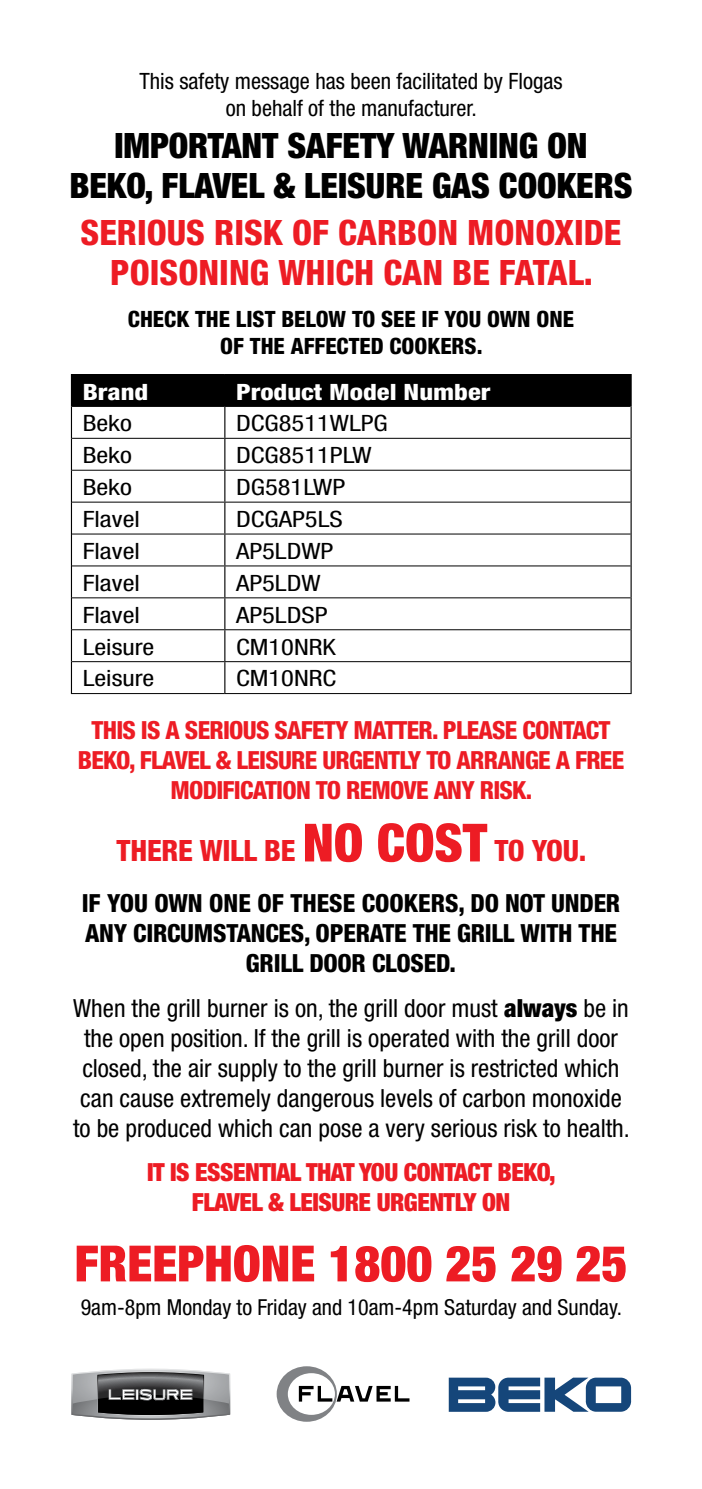
<style>
.page{position:relative;width:702px;height:1489px;background:#fff}
.page>*{position:absolute;margin:0;border:0;box-sizing:border-box;transform-origin:0 0}
.t1{font:900 condensed 50px "Helvetica Neue";color:#ed1c24}
.t2{font:900 condensed 35px/40px "Helvetica Neue";color:#000;text-align:center}
.t3{font:800 condensed 35px "Helvetica Neue";color:#ed1c24}
.t4{font:800 condensed 29.5px "Helvetica Neue";letter-spacing:-.01em;color:#ed1c24}
.t5{font:condensed 25px/30px "Helvetica Neue";color:#000;text-align:center}
.t6{font:800 condensed 25px/30px "Helvetica Neue";letter-spacing:-.03em;color:#ed1c24;text-align:center}
.t7{font:800 condensed 25px/30px "Helvetica Neue";letter-spacing:-.01em;color:#000;text-align:center}
.t8{font:900 condensed 25px/30px "Helvetica Neue";letter-spacing:-.02em;color:#ed1c24;text-align:center}
.t9{font:condensed 22.5px "Helvetica Neue";color:#000;scale:1.18 1}
.t10{font:condensed 22.5px/27.5px "Helvetica Neue";color:#000;text-align:center}
.t11{font:800 condensed 22.5px/27.5px "Helvetica Neue";color:#000;text-align:center}
.t12{font:800 condensed 22.5px "Helvetica Neue";color:#fff;scale:1.18 1}
.t13{font:condensed 22px "Helvetica Neue";color:#000}
.s1{font-weight:900;font-size:52.75px}
.s2{font-weight:900}
</style>
<div class="page">
<div style="left:72px;top:375px;width:558px;height:31px;background:#000"></div>
<svg style="left:72px;top:407px;width:558px;height:286px"></svg>
<hr style="left:71px;top:374px;width:154px;height:1px;background:#000">
<hr style="left:225px;top:374px;width:406px;height:1px;background:#000">
<hr style="left:72px;top:406px;width:153px;height:1px;background:#000">
<hr style="left:225px;top:406px;width:405px;height:1px;background:#000">
<hr style="left:72px;top:438px;width:153px;height:1px;background:#000">
<hr style="left:225px;top:438px;width:405px;height:1px;background:#000">
<hr style="left:72px;top:469px;width:153px;height:1px;background:#000">
<hr style="left:225px;top:469px;width:405px;height:1px;background:#000">
<hr style="left:72px;top:501px;width:153px;height:1px;background:#000">
<hr style="left:225px;top:501px;width:405px;height:1px;background:#000">
<hr style="left:72px;top:533px;width:153px;height:1px;background:#000">
<hr style="left:225px;top:533px;width:405px;height:1px;background:#000">
<hr style="left:72px;top:565px;width:153px;height:1px;background:#000">
<hr style="left:225px;top:565px;width:405px;height:1px;background:#000">
<hr style="left:72px;top:597px;width:153px;height:1px;background:#000">
<hr style="left:225px;top:597px;width:405px;height:1px;background:#000">
<hr style="left:72px;top:629px;width:153px;height:1px;background:#000">
<hr style="left:225px;top:629px;width:405px;height:1px;background:#000">
<hr style="left:72px;top:661px;width:153px;height:1px;background:#000">
<hr style="left:225px;top:661px;width:405px;height:1px;background:#000">
<hr style="left:71px;top:693px;width:154px;height:1px;background:#000">
<hr style="left:225px;top:693px;width:406px;height:1px;background:#000">
<hr style="left:71px;top:375px;width:1px;height:31px;background:#000">
<hr style="left:224px;top:375px;width:1px;height:31px;background:#000">
<hr style="left:630px;top:375px;width:1px;height:31px;background:#000">
<hr style="left:71px;top:406px;width:1px;height:32px;background:#000">
<hr style="left:224px;top:407px;width:1px;height:31px;background:#000">
<hr style="left:630px;top:406px;width:1px;height:32px;background:#000">
<hr style="left:71px;top:438px;width:1px;height:32px;background:#000">
<hr style="left:224px;top:439px;width:1px;height:30px;background:#000">
<hr style="left:630px;top:438px;width:1px;height:32px;background:#000">
<hr style="left:71px;top:470px;width:1px;height:32px;background:#000">
<hr style="left:224px;top:470px;width:1px;height:31px;background:#000">
<hr style="left:630px;top:470px;width:1px;height:32px;background:#000">
<hr style="left:71px;top:502px;width:1px;height:32px;background:#000">
<hr style="left:224px;top:502px;width:1px;height:31px;background:#000">
<hr style="left:630px;top:502px;width:1px;height:32px;background:#000">
<hr style="left:71px;top:534px;width:1px;height:32px;background:#000">
<hr style="left:224px;top:534px;width:1px;height:31px;background:#000">
<hr style="left:630px;top:534px;width:1px;height:32px;background:#000">
<hr style="left:71px;top:566px;width:1px;height:32px;background:#000">
<hr style="left:224px;top:566px;width:1px;height:31px;background:#000">
<hr style="left:630px;top:566px;width:1px;height:32px;background:#000">
<hr style="left:71px;top:598px;width:1px;height:31px;background:#000">
<hr style="left:224px;top:598px;width:1px;height:31px;background:#000">
<hr style="left:630px;top:598px;width:1px;height:31px;background:#000">
<hr style="left:71px;top:629px;width:1px;height:32px;background:#000">
<hr style="left:224px;top:630px;width:1px;height:31px;background:#000">
<hr style="left:630px;top:629px;width:1px;height:32px;background:#000">
<hr style="left:71px;top:661px;width:1px;height:32px;background:#000">
<hr style="left:224px;top:662px;width:1px;height:31px;background:#000">
<hr style="left:630px;top:661px;width:1px;height:32px;background:#000">
<svg style="left:276px;top:1366px;width:133px;height:55px"></svg>
<svg style="left:448px;top:1377px;width:183px;height:34px"></svg>
<svg style="left:71px;top:1368px;width:159px;height:51px;background:#747576"></svg>
<p class="t10" style="left:139px;top:67px;width:425px">This safety message has been facilitated by Flogas on behalf of the manufacturer.</p>
<h2 class="t2" style="left:69px;top:125px;width:564px">IMPORTANT SAFETY WARNING ON<br>BEKO, FLAVEL &amp; LEISURE GAS COOKERS</h2>
<h2 class="t3" style="left:81px;top:211px;width:37px">SERIOUS</h2>
<h2 class="t3" style="left:214px;top:211px;width:18px">RISK</h2>
<h2 class="t3" style="left:292px;top:211px;width:67px">OF CARBON</h2>
<h2 class="t3" style="left:467px;top:211px;width:23px">MONO</h2>
<h2 class="t3" style="left:554px;top:211px;width:36px">XIDE</h2>
<h2 class="t3" style="left:110px;top:251px;width:19px">POISONING</h2>
<h2 class="t3" style="left:278px;top:251px;width:20px">WHICH</h2>
<h2 class="t3" style="left:383px;top:251px;width:20px">CAN</h2>
<h2 class="t3" style="left:452px;top:251px;width:65px">BE FATAL</h2>
<h2 class="t3" style="left:584px;top:251px;width:11px">.</h2>
<p class="t11" style="left:128px;top:304px;width:447px">CHECK THE LIST BELOW TO SEE IF YOU OWN ONE<br>OF THE AFFECTED COOKERS.</p>
<p class="t12" style="left:83px;top:377px;width:57px">BRAND</p>
<p class="t12" style="left:236px;top:377px;width:217px">PRODUCT MODEL NUMBER</p>
<p class="t9" style="left:83px;top:410px;width:43px">Beko</p>
<p class="t9" style="left:236px;top:410px;width:130px">DCG8511WLPG</p>
<p class="t9" style="left:83px;top:442px;width:43px">Beko</p>
<p class="t9" style="left:236px;top:442px;width:116px">DCG8511PLW</p>
<p class="t9" style="left:83px;top:474px;width:43px">Beko</p>
<p class="t9" style="left:236px;top:474px;width:94px">DG581LWP</p>
<p class="t9" style="left:83px;top:506px;width:50px">Flavel</p>
<p class="t9" style="left:236px;top:506px;width:92px">DCGAP5LS</p>
<p class="t9" style="left:83px;top:538px;width:50px">Flavel</p>
<p class="t9" style="left:236px;top:538px;width:84px">AP5LDWP</p>
<p class="t9" style="left:83px;top:569px;width:50px">Flavel</p>
<p class="t9" style="left:236px;top:569px;width:73px">AP5LDW</p>
<p class="t9" style="left:83px;top:601px;width:50px">Flavel</p>
<p class="t9" style="left:236px;top:601px;width:79px">AP5LDSP</p>
<p class="t9" style="left:83px;top:633px;width:62px">Leisure</p>
<p class="t9" style="left:236px;top:633px;width:86px">CM10NRK</p>
<p class="t9" style="left:83px;top:665px;width:62px">Leisure</p>
<p class="t9" style="left:236px;top:665px;width:86px">CM10NRC</p>
<p class="t6" style="left:78px;top:714px;width:548px">THIS IS A SERIOUS SAFETY MATTER. PLEASE CONTACT<br>BEKO, FLAVEL &amp; LEISURE URGENTLY TO ARRANGE A FREE<br>MODIFICATION TO REMOVE ANY RISK.</p>
<p class="t4" style="left:117px;top:832px;width:471px">THERE WILL BE <span class="s1">NO COST</span> TO YOU.</p>
<p class="t7" style="left:82px;top:888px;width:540px">IF YOU OWN ONE OF THESE COOKERS, DO NOT UNDER<br>ANY CIRCUMSTANCES, OPERATE THE GRILL WITH THE<br>GRILL DOOR CLOSED.</p>
<p class="t5" style="left:73px;top:992px;width:558px">When the grill burner is on, the grill door must <span class="s2">always</span> be in the open position. If the grill is operated with the grill door closed, the air supply to the grill burner is restricted which can cause extremely dangerous levels of carbon monoxide to be produced which can pose a very serious risk to health.</p>
<p class="t8" style="left:147px;top:1156px;width:410px">IT IS ESSENTIAL THAT YOU CONTACT BEKO,<br>FLAVEL &amp; LEISURE URGENTLY ON</p>
<h1 class="t1" style="left:74px;top:1232px;width:554px">FREEPHONE 1800 25 29 25</h1>
<p class="t13" style="left:81px;top:1294px;width:543px">9am-8pm Monday to Friday and 10am-4pm Saturday and Sunday.</p>
</div>
